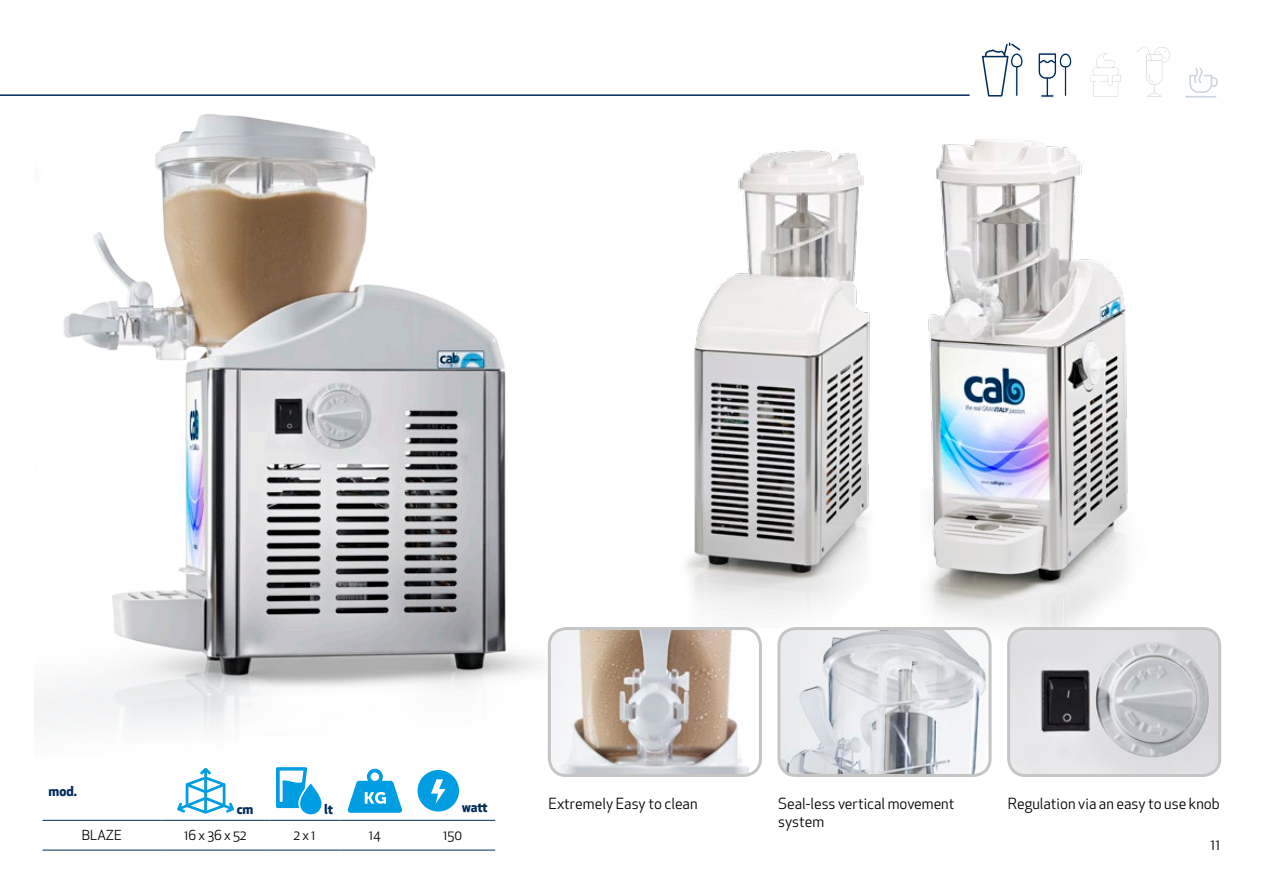
<style>
.page{position:relative;width:1263px;height:893px;background:#fff}
.page>*{position:absolute;margin:0;border:0;box-sizing:border-box;transform-origin:0 0}
.t1{font:15px/18px "Apex New";color:#000}
.t2{font:13.5px "Apex New";color:#000}
.t3{font:700 13.5px "Apex New";color:#002c5a}
</style>
<div class="page">
<img style="left:35px;top:114px;width:507px;height:615px">
<img style="left:686px;top:150px;width:184px;height:464px">
<img style="left:928px;top:139px;width:200px;height:501px">
<hr style="left:43px;top:820px;width:118px;height:1px;background:#002c5a">
<hr style="left:161px;top:820px;width:108px;height:1px;background:#002c5a">
<hr style="left:269px;top:820px;width:71px;height:1px;background:#002c5a">
<hr style="left:340px;top:820px;width:70px;height:1px;background:#002c5a">
<hr style="left:410px;top:820px;width:85px;height:1px;background:#002c5a">
<hr style="left:43px;top:850px;width:118px;height:1px;background:#002c5a">
<hr style="left:161px;top:850px;width:108px;height:1px;background:#002c5a">
<hr style="left:269px;top:850px;width:71px;height:1px;background:#002c5a">
<hr style="left:340px;top:850px;width:70px;height:1px;background:#002c5a">
<hr style="left:410px;top:850px;width:85px;height:1px;background:#002c5a">
<svg style="left:177px;top:768px;width:57px;height:46px"></svg>
<svg style="left:276px;top:767px;width:45px;height:47px"></svg>
<svg style="left:347px;top:769px;width:55px;height:44px"></svg>
<svg style="left:417px;top:770px;width:42px;height:41px"></svg>
<img style="left:1008px;top:628px;width:212px;height:145px">
<div style="left:1007px;top:627px;width:214px;height:150px;border:3px solid #c5c5c6;border-radius:17px"></div>
<img style="left:781px;top:628px;width:209px;height:146px">
<div style="left:777px;top:627px;width:214px;height:150px;border:3px solid #c5c5c6;border-radius:17px"></div>
<img style="left:549px;top:631px;width:209px;height:143px">
<div style="left:548px;top:627px;width:214px;height:150px;border:3px solid #c5c5c6;border-radius:17px"></div>
<hr style="left:0;top:94px;width:969px;height:2px;background:#002c5a">
<svg style="left:1090px;top:53px;width:31px;height:44px"></svg>
<svg style="left:1136px;top:46px;width:34px;height:51px"></svg>
<svg style="left:981px;top:42px;width:42px;height:55px"></svg>
<svg style="left:1185px;top:68px;width:33px;height:30px"></svg>
<svg style="left:1038px;top:52px;width:34px;height:46px"></svg>
<p class="t3" style="left:49px;top:781px;width:30px">mod.</p>
<p class="t3" style="left:237px;top:799px;width:18px">cm</p>
<p class="t3" style="left:324px;top:800px;width:10px">lt</p>
<p class="t3" style="left:462px;top:797px;width:27px">watt</p>
<p class="t2" style="left:82px;top:827px;width:41px">BLAZE</p>
<p class="t2" style="left:184px;top:827px;width:64px">16 x 36 x 52</p>
<p class="t2" style="left:293px;top:827px;width:24px">2 x 1</p>
<p class="t2" style="left:369px;top:827px;width:14px">14</p>
<p class="t2" style="left:443px;top:827px;width:20px">150</p>
<p class="t1" style="left:549px;top:794px;width:150px">Extremely Easy to clean</p>
<p class="t1" style="left:778px;top:794px;width:178px">Seal-less vertical movement system</p>
<p class="t1" style="left:1008px;top:794px;width:214px">Regulation via an easy to use knob</p>
<p class="t1" style="left:1210px;top:836px;width:11px">11</p>
</div>
